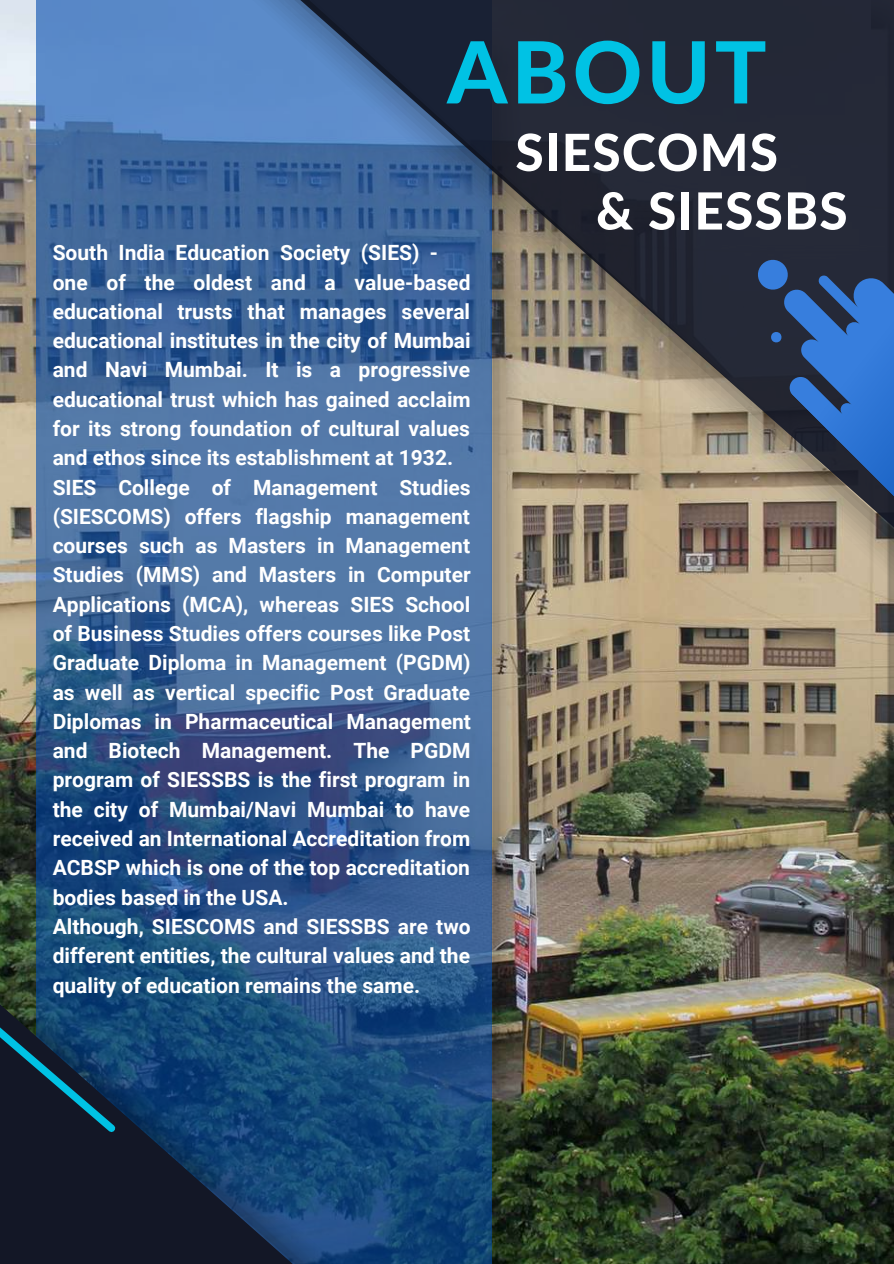
<style>
.page{position:relative;width:894px;height:1264px;background:#fff}
.page>*{position:absolute;margin:0;border:0;box-sizing:border-box;transform-origin:0 0}
.t1{font:800 85.65px "Lato";letter-spacing:.05em;color:#00c2e4}
.t2{font:800 51.15px/58.5px "Lato";letter-spacing:.025em;color:#fff}
.t3{font:700 21px/29.2px "Roboto";color:#fff}
</style>
<div class="page">
<img style="left:0;top:0;width:871px;height:1263px">
<svg style="left:37px;top:0;width:71px;height:921px;background:#396498"></svg>
<img style="left:871px;top:1000px;width:22px;height:263px">
<img style="left:108px;top:0;width:785px;height:1000px">
<img style="left:0;top:921px;width:609px;height:342px">
<svg style="left:0;top:982px;width:375px;height:281px;background:#15385d"></svg>
<svg style="left:0;top:1005px;width:122px;height:133px;background:#11334d"></svg>
<svg style="left:711px;top:204px;width:182px;height:458px;background:#616772"></svg>
<h1 class="t1" style="left:447px;top:19px;width:321px">ABOUT</h1>
<h2 class="t2" style="left:596px;top:122px;width:253px;text-indent:-81px">SIESCOMS<br>&amp; SIESSBS</h2>
<p class="t3" style="left:53px;top:238px;width:420px">South India Education Society (SIES) - one of the oldest and a value-based educational trusts that manages several educational institutes in the city of Mumbai and Navi Mumbai. It is a progressive educational trust which has gained acclaim for its strong foundation of cultural values and ethos since its establishment at 1932.<br>SIES College of Management Studies (SIESCOMS) offers flagship management courses such as Masters in Management Studies (MMS) and Masters in Computer Applications (MCA), whereas SIES School of Business Studies offers courses like Post Graduate Diploma in Management (PGDM) as well as vertical specific Post Graduate Diplomas in Pharmaceutical Management and Biotech Management. The PGDM program of SIESSBS is the first program in the city of Mumbai/Navi Mumbai to have received an International Accreditation from ACBSP which is one of the top accreditation bodies based in the USA.<br>Although, SIESCOMS and SIESSBS are two different entities, the cultural values and the quality of education remains the same.</p>
</div>
